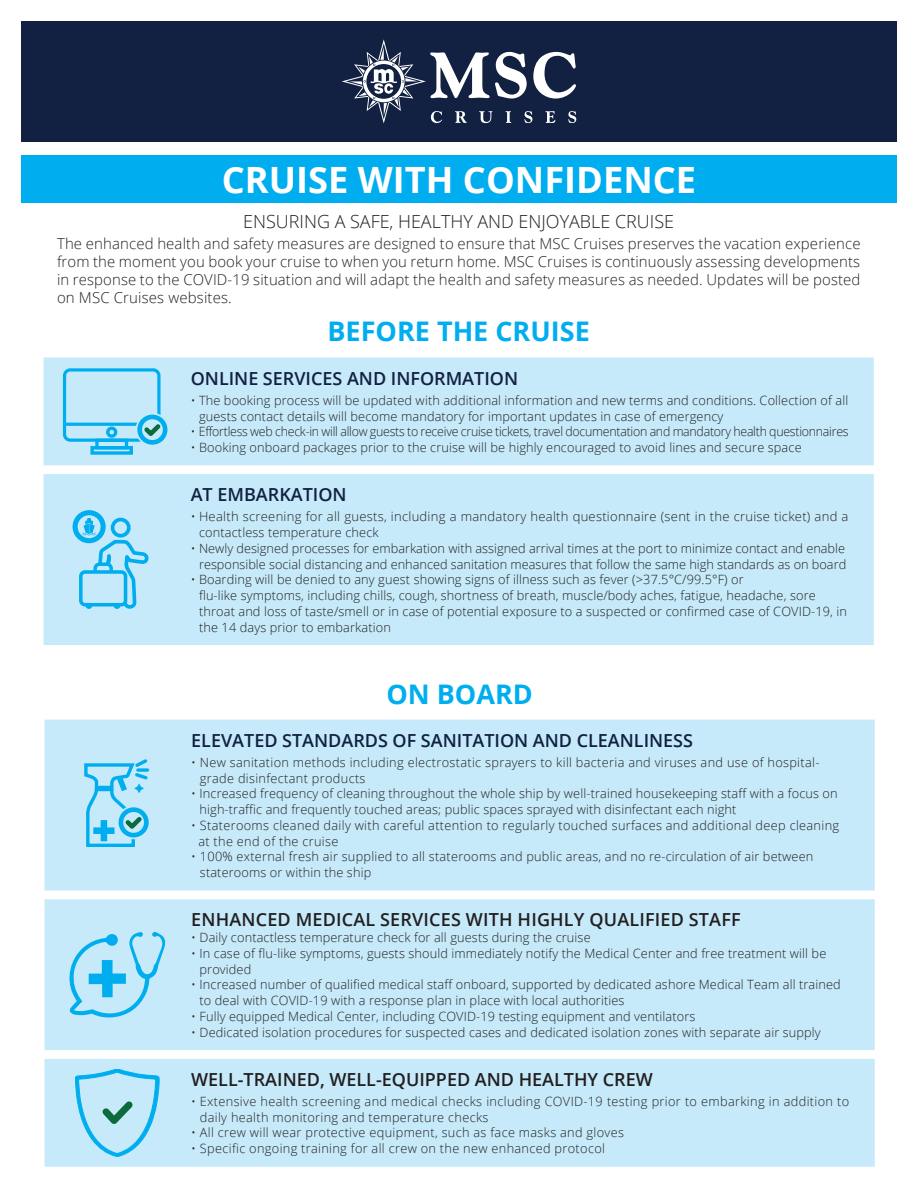
<style>
.page{position:relative;width:918px;height:1188px;background:#fff}
.page>*{position:absolute;margin:0;border:0;box-sizing:border-box;transform-origin:0 0}
.t1{font:700 36.3px "Open Sans";color:#fff}
.t2{font:700 27px "Open Sans";color:#00aeef}
.t3{font:600 18px "Open Sans";letter-spacing:.01em;color:#231f20}
.t4{font:600 18px "Open Sans";color:#122142}
.t5{font:300 18px "Open Sans";color:#231f20}
.t6{font:300 15px/18px "Open Sans";letter-spacing:.01em;color:#231f20;text-align:justify}
.t7{font:300 12.75px/15.8px "Open Sans";letter-spacing:.01em;color:#231f20}
.t8{font:300 12.75px "Open Sans";letter-spacing:-.02em;color:#231f20}
</style>
<div class="page">
<div style="left:44px;top:357px;width:830px;height:288px;background:#c6eafa"></div>
<svg style="left:44px;top:466px;width:830px;height:8px"></svg>
<div style="left:63px;top:368px;width:98px;height:74px;border:3px solid #00aeef;border-radius:6px"></div>
<div style="left:95px;top:439px;width:33px;height:10px;border:3px solid #00aeef"></div>
<hr style="left:65px;top:423px;width:94px;height:3px;background:#00aeef">
<div style="left:106px;top:427px;width:11px;height:11px;border:3px solid #00aeef;border-radius:50%"></div>
<div style="left:90px;top:446px;width:43px;height:9px;border:3px solid #00aeef"></div>
<svg style="left:136px;top:413px;width:33px;height:33px"></svg>
<svg style="left:137px;top:415px;width:30px;height:30px"></svg>
<svg style="left:73px;top:510px;width:76px;height:99px;background:#96dbf7"></svg>
<div style="left:95px;top:564px;width:16px;height:33px;background:#c6eafa;border-radius:4px"></div>
<div style="left:93px;top:562px;width:20px;height:37px;border:3px solid #00aeef;border-radius:4px"></div>
<div style="left:114px;top:602px;width:6px;height:7px;background:#00aeef;border-radius:50%"></div>
<div style="left:81px;top:572px;width:45px;height:33px;background:#c6eafa;border-radius:4px"></div>
<div style="left:79px;top:570px;width:48px;height:37px;border:4px solid #00aeef;border-radius:4px"></div>
<div style="left:45px;top:720px;width:830px;height:447px;background:#c6eafa"></div>
<svg style="left:45px;top:891px;width:830px;height:168px;background:#ccecfa"></svg>
<svg style="left:84px;top:759px;width:66px;height:88px;background:#88d6f3"></svg>
<svg style="left:70px;top:932px;width:95px;height:86px;background:#96dbf7"></svg>
<svg style="left:76px;top:1069px;width:83px;height:87px;background:#a0dbf1"></svg>
<div style="left:21px;top:21px;width:876px;height:121px;background:#122142"></div>
<svg style="left:342px;top:39px;width:234px;height:85px"></svg>
<div style="left:21px;top:155px;width:876px;height:48px;background:#00aeef"></div>
<h1 class="t1" style="left:222px;top:154px;width:476px">CRUISE WITH CONFIDENCE</h1>
<h3 class="t5" style="left:243px;top:210px;width:432px">ENSURING A SAFE, HEALTHY AND ENJOYABLE CRUISE</h3>
<p class="t6" style="left:57px;top:235px;width:805px">The enhanced health and safety measures are designed to ensure that MSC Cruises preserves the vacation experience from the moment you book your cruise to when you return home. MSC Cruises is continuously assessing developments in response to the COVID-19 situation and will adapt the health and safety measures as needed. Updates will be posted on MSC Cruises websites.</p>
<h2 class="t2" style="left:327px;top:312px;width:264px">BEFORE THE CRUISE</h2>
<h3 class="t4" style="left:191px;top:366px;width:329px">ONLINE SERVICES AND INFORMATION</h3>
<p class="t7" style="left:199px;top:392px;width:651px;text-indent:-8px">• The booking process will be updated with additional information and new terms and conditions. Collection of all guests contact details will become mandatory for important updates in case of emergency</p>
<p class="t8" style="left:191px;top:423px;width:659px">• Effortless web check-in will allow guests to receive cruise tickets, travel documentation and mandatory health questionnaires</p>
<p class="t7" style="left:191px;top:439px;width:612px">• Booking onboard packages prior to the cruise will be highly encouraged to avoid lines and secure space</p>
<h3 class="t4" style="left:191px;top:482px;width:157px">AT EMBARKATION</h3>
<p class="t7" style="left:199px;top:508px;width:651px;text-indent:-8px">• Health screening for all guests, including a mandatory health questionnaire (sent in the cruise ticket) and a contactless temperature check</p>
<p class="t7" style="left:191px;top:540px;width:657px;text-align:right">• Newly designed processes for embarkation with assigned arrival times at the port to minimize contact and enable responsible social distancing and enhanced sanitation measures that follow the same high standards as on board</p>
<p class="t7" style="left:199px;top:571px;width:649px;text-indent:-8px">• Boarding will be denied to any guest showing signs of illness such as fever (&gt;37.5°C/99.5°F) or<br>flu-like symptoms, including chills, cough, shortness of breath, muscle/body aches, fatigue, headache, sore throat and loss of taste/smell or in case of potential exposure to a suspected or confirmed case of COVID-19, in the 14 days prior to embarkation</p>
<h2 class="t2" style="left:386px;top:676px;width:148px">ON BOARD</h2>
<h3 class="t4" style="left:191px;top:728px;width:503px">ELEVATED STANDARDS OF SANITATION AND CLEANLINESS</h3>
<p class="t7" style="left:200px;top:754px;width:621px;text-indent:-9px">• New sanitation methods including electrostatic sprayers to kill bacteria and viruses and use of hospital&shy;grade disinfectant products</p>
<p class="t7" style="left:200px;top:786px;width:640px;text-indent:-8px">• Increased frequency of cleaning throughout the whole ship by well-trained housekeeping staff with a focus on high-traffic and frequently touched areas; public spaces sprayed with disinfectant each night</p>
<p class="t7" style="left:198px;top:817px;width:642px;text-indent:-7px">• Staterooms cleaned daily with careful attention to regularly touched surfaces and additional deep cleaning at the end of the cruise</p>
<p class="t7" style="left:200px;top:849px;width:615px;text-indent:-9px">• 100% external fresh air supplied to all staterooms and public areas, and no re-circulation of air between staterooms or within the ship</p>
<h3 class="t3" style="left:191px;top:908px;width:551px">ENHANCED MEDICAL SERVICES WITH HIGHLY QUALIFIED STAFF</h3>
<p class="t7" style="left:191px;top:929px;width:401px">• Daily contactless temperature check for all guests during the cruise</p>
<p class="t7" style="left:200px;top:945px;width:628px;text-indent:-8px">• In case of flu-like symptoms, guests should immediately notify the Medical Center and free treatment will be provided</p>
<p class="t7" style="left:200px;top:977px;width:643px;text-indent:-8px">• Increased number of qualified medical staff onboard, supported by dedicated ashore Medical Team all trained to deal with COVID-19 with a response plan in place with local authorities</p>
<p class="t7" style="left:191px;top:1008px;width:506px">• Fully equipped Medical Center, including COVID-19 testing equipment and ventilators</p>
<p class="t7" style="left:191px;top:1024px;width:631px">• Dedicated isolation procedures for suspected cases and dedicated isolation zones with separate air supply</p>
<h3 class="t3" style="left:191px;top:1067px;width:463px">WELL-TRAINED, WELL-EQUIPPED AND HEALTHY CREW</h3>
<p class="t7" style="left:200px;top:1093px;width:651px;text-indent:-9px">• Extensive health screening and medical checks including COVID-19 testing prior to embarking in addition to daily health monitoring and temperature checks</p>
<p class="t7" style="left:191px;top:1125px;width:434px">• All crew will wear protective equipment, such as face masks and gloves</p>
<p class="t7" style="left:191px;top:1140px;width:415px">• Specific ongoing training for all crew on the new enhanced protocol</p>
</div>
